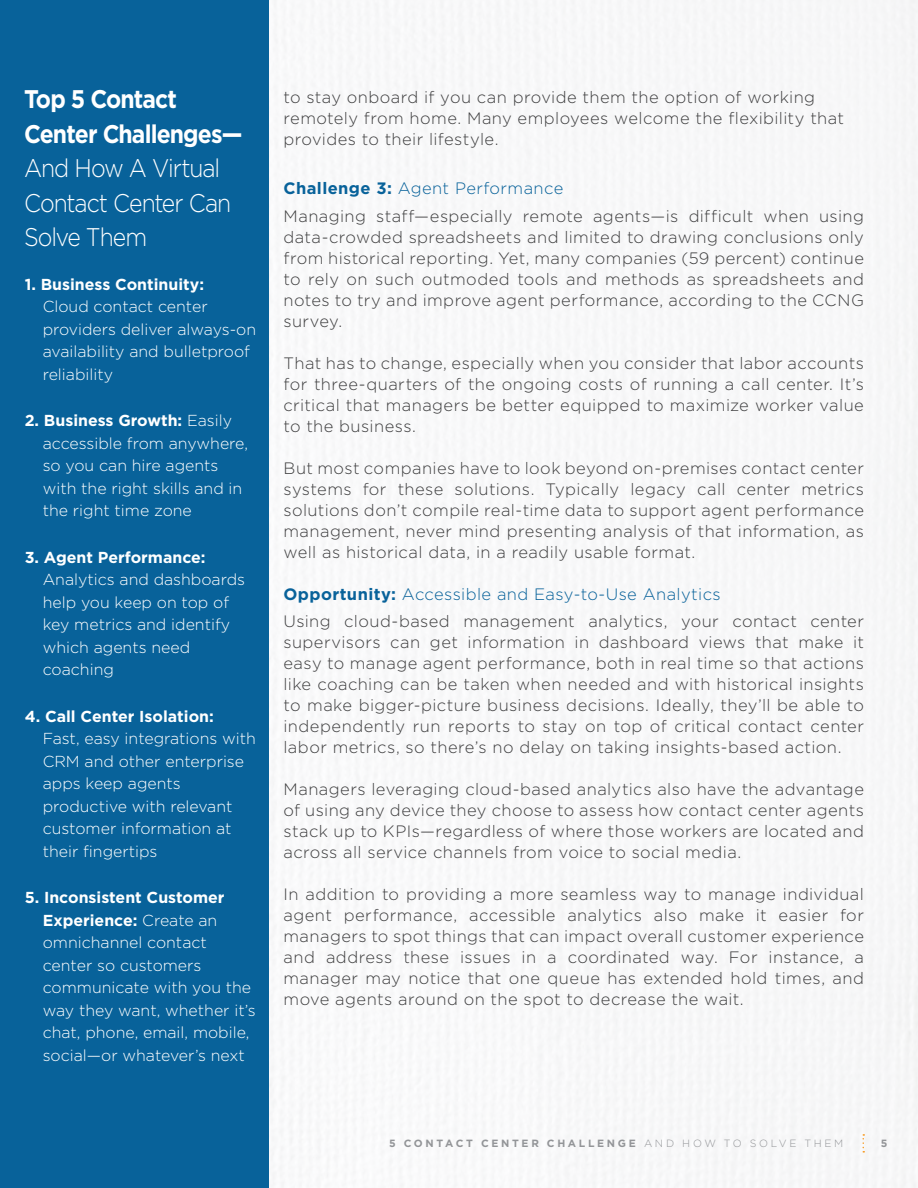
<style>
.page{position:relative;width:918px;height:1188px;background:#fff}
.page>*{position:absolute;margin:0;border:0;box-sizing:border-box;transform-origin:0 0}
.t1{font:300 25.5px/34.5px "Gotham";letter-spacing:-.045em;color:#fff;scale:.9 1}
.t2{font:300 16.5px/21px "Gotham";letter-spacing:.025em;color:#3e3e3f;text-align:justify}
.t3{font:300 16.5px "Gotham";letter-spacing:.025em;color:#08629a}
.t4{font:300 15.9px/22.5px "Gotham";color:#fff}
.t5{font:700 10.5px "Gotham";letter-spacing:.25em;color:#939598}
.s1{font-weight:700}
.s2{font-weight:300}
</style>
<div class="page">
<img style="left:268px;top:0;width:650px;height:1188px">
<svg style="left:863px;top:1134px;width:1px;height:19px"></svg>
<div style="left:0;top:0;width:268px;height:1188px;background:#08629a"></div>
<p class="t1" style="left:24px;top:81px;width:244px"><span class="s1">Top 5 Contact<br>Center Challenges—<br></span>And How A Virtual<br>Contact Center Can<br>Solve Them</p>
<p class="t4" style="left:43px;top:273px;width:215px;text-indent:-18px"><span class="s1">1. Business Continuity:<br></span>Cloud contact center providers deliver always-on availability and bulletproof reliability</p>
<p class="t4" style="left:43px;top:409px;width:207px;text-indent:-18px"><span class="s1">2. Business Growth:</span> Easily accessible from anywhere, so you can hire agents with the right skills and in the right time zone</p>
<p class="t4" style="left:43px;top:546px;width:204px;text-indent:-18px"><span class="s1">3. Agent Performance:<br></span>Analytics and dashboards help you keep on top of key metrics and identify which agents need coaching</p>
<p class="t4" style="left:43px;top:705px;width:215px;text-indent:-18px"><span class="s1">4. Call Center Isolation:<br></span>Fast, easy integrations with<br>CRM and other enterprise apps keep agents productive with relevant customer information at their fingertips</p>
<p class="t4" style="left:43px;top:886px;width:215px;text-indent:-18px"><span class="s1">5. Inconsistent Customer<br>Experience:</span> Create an omnichannel contact center so customers communicate with you the way they want, whether it’s chat, phone, email, mobile, social—or whatever’s next</p>
<p class="t2" style="left:284px;top:86px;width:562px;text-align:left">to stay onboard if you can provide them the option of working remotely from home. Many employees welcome the flexibility that provides to their lifestyle.</p>
<p class="t3" style="left:284px;top:178px;width:281px"><span class="s1">Challenge 3:</span> Agent Performance</p>
<p class="t2" style="left:284px;top:205px;width:582px">Managing staff—especially remote agents—is difficult when using data-crowded spreadsheets and limited to drawing conclusions only from historical reporting. Yet, many companies (59 percent) continue to rely on such outmoded tools and methods as spreadsheets and notes to try and improve agent performance, according to the CCNG survey.</p>
<p class="t2" style="left:284px;top:352px;width:582px">That has to change, especially when you consider that labor accounts for three-quarters of the ongoing costs of running a call center. It’s critical that managers be better equipped to maximize worker value to the business.</p>
<p class="t2" style="left:284px;top:457px;width:582px">But most companies have to look beyond on-premises contact center systems for these solutions. Typically legacy call center metrics solutions don’t compile real-time data to support agent performance management, never mind presenting analysis of that information, as well as historical data, in a readily usable format.</p>
<p class="t3" style="left:284px;top:583px;width:439px"><span class="s1">Opportunity:</span> Accessible and Easy-to-Use Analytics</p>
<p class="t2" style="left:284px;top:611px;width:582px">Using cloud-based management analytics, your contact center supervisors can get information in dashboard views that make it easy to manage agent performance, both in real time so that actions like coaching can be taken when needed and with historical insights to make bigger-picture business decisions. Ideally, they’ll be able to independently run reports to stay on top of critical contact center labor metrics, so there’s no delay on taking insights-based action.</p>
<p class="t2" style="left:284px;top:779px;width:582px">Managers leveraging cloud-based analytics also have the advantage of using any device they choose to assess how contact center agents stack up to KPIs—regardless of where those workers are located and across all service channels from voice to social media.</p>
<p class="t2" style="left:284px;top:884px;width:582px">In addition to providing a more seamless way to manage individual agent performance, accessible analytics also make it easier for managers to spot things that can impact overall customer experience and address these issues in a coordinated way. For instance, a manager may notice that one queue has extended hold times, and move agents around on the spot to decrease the wait.</p>
<p class="t5" style="left:389px;top:1136px;width:456px">5 CONTACT CENTER CHALLENGE <span class="s2">AND HOW TO SOLVE THEM</span></p>
<p class="t5" style="left:881px;top:1136px;width:8px">5</p>
</div>
